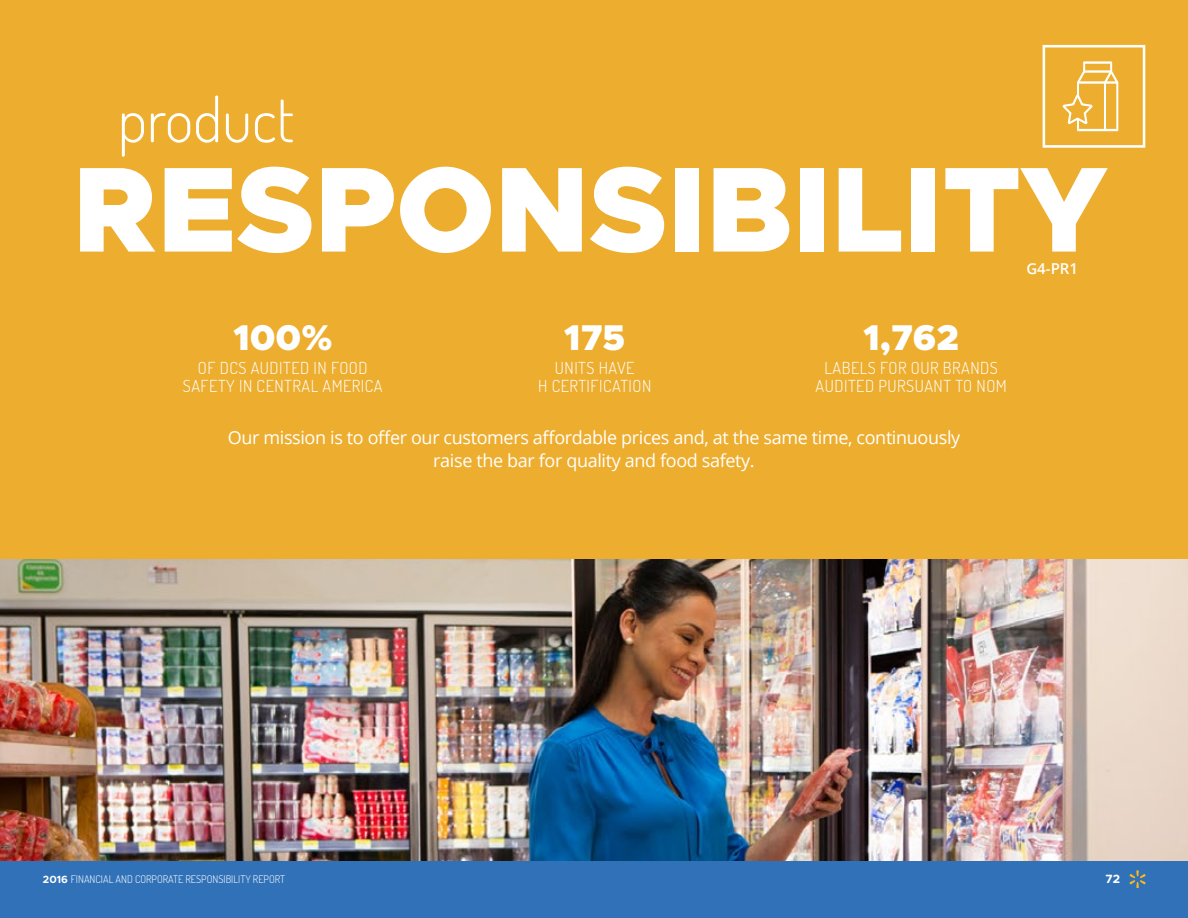
<style>
.page{position:relative;width:1188px;height:918px;background:#fff}
.page>*{position:absolute;margin:0;border:0;box-sizing:border-box;transform-origin:0 0}
.t1{font:900 121.5px "Metropolis";color:#fff}
.t2{font:300 61.05px "Dosis";color:#fff}
.t3{font:900 36px "Metropolis";color:#fff}
.t4{font:18px/22.5px "Open Sans";letter-spacing:-.02em;color:#fff;text-align:center}
.t5{font:300 16.5px/18px "Dosis";letter-spacing:.03em;color:#fff;text-align:center}
.t6{font:600 15px "Open Sans";color:#fff}
.t7{font:700 12px "Metropolis";color:#fff}
.t8{font:300 10.5px "Dosis";color:#fff}
.s1{font-family:"Metropolis";font-weight:700}
</style>
<div class="page">
<img style="left:0;top:558px;width:1188px;height:303px">
<div style="left:0;top:0;width:1188px;height:558px;background:#edae2f"></div>
<svg style="left:1043px;top:45px;width:102px;height:103px"></svg>
<div style="left:0;top:861px;width:1188px;height:57px;background:#3071b8"></div>
<svg style="left:1129px;top:870px;width:17px;height:18px"></svg>
<h2 class="t2" style="left:118px;top:80px;width:178px">product</h2>
<h1 class="t1" style="left:73px;top:132px;width:1036px">RESPONSIBILITY</h1>
<h3 class="t3" style="left:233px;top:315px;width:101px">100%</h3>
<p class="t5" style="left:183px;top:358px;width:201px">OF DCS AUDITED IN FOOD<br>SAFETY IN CENTRAL AMERICA</p>
<h3 class="t3" style="left:564px;top:315px;width:62px">175</h3>
<p class="t5" style="left:538px;top:358px;width:115px">UNITS HAVE<br>H CERTIFICATION</p>
<h3 class="t3" style="left:863px;top:315px;width:97px">1,762</h3>
<p class="t5" style="left:816px;top:358px;width:193px">LABELS FOR OUR BRANDS<br>AUDITED PURSUANT TO NOM</p>
<p class="t4" style="left:228px;top:426px;width:734px">Our mission is to offer our customers affordable prices and, at the same time, continuously raise the bar for quality and food safety.</p>
<p class="t6" style="left:1026px;top:258px;width:53px">G4-PR1</p>
<p class="t8" style="left:43px;top:873px;width:244px"><span class="s1">2016</span> FINANCIAL AND CORPORATE RESPONSIBILITY REPORT</p>
<p class="t7" style="left:1106px;top:872px;width:16px">72</p>
</div>
